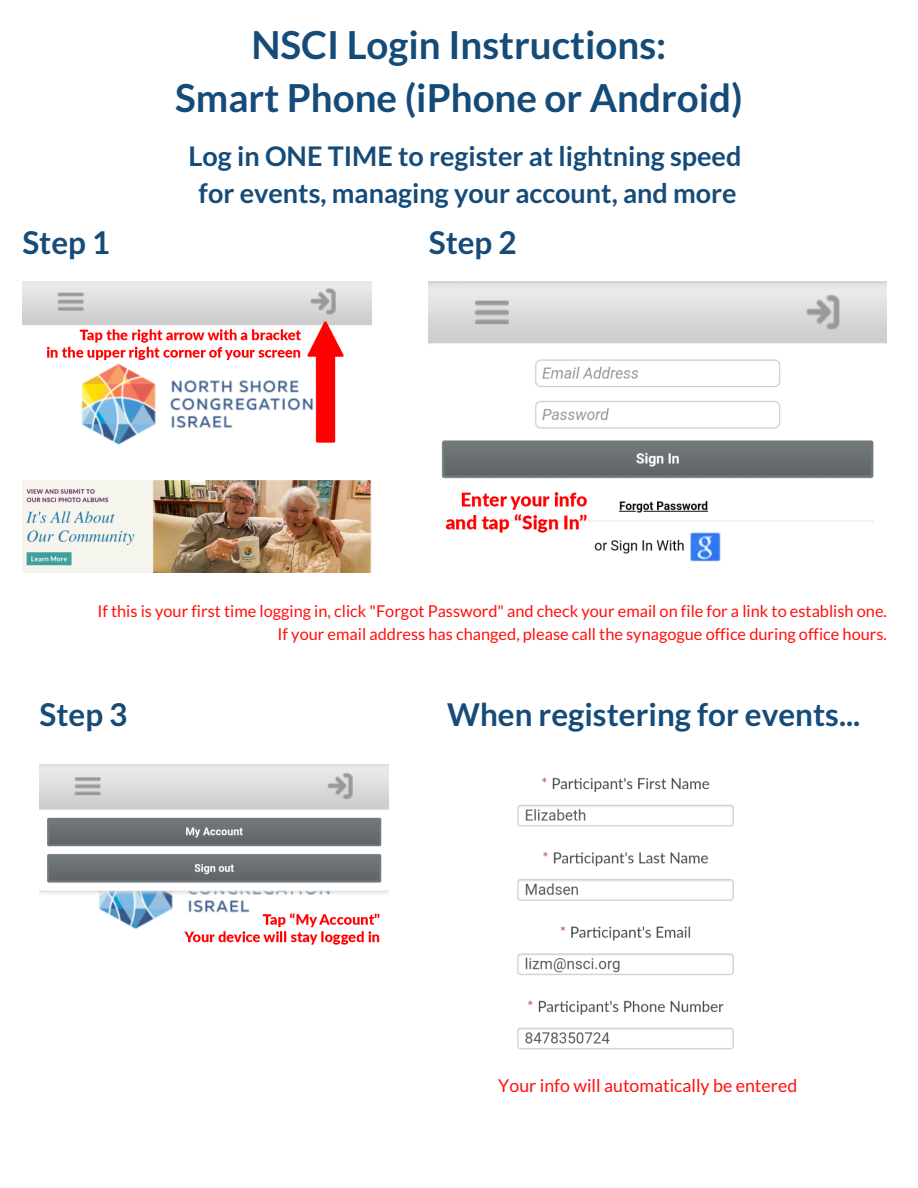
<style>
.page{position:relative;width:918px;height:1188px;background:#fff}
.page>*{position:absolute;margin:0;border:0;box-sizing:border-box;transform-origin:0 0}
.t1{font:700 38.55px "Lato";color:#154b79}
.t2{font:700 31.35px "Lato";color:#154b79}
.t3{font:700 27px "Lato";color:#154b79}
.t4{font:17.7px "Lato";color:#ff100d}
.t5{font:16.35px "Lato";color:#ff100d}
</style>
<div class="page">
<img style="left:22px;top:282px;width:349px;height:290px">
<img style="left:429px;top:282px;width:458px;height:280px">
<img style="left:40px;top:764px;width:348px;height:181px">
<img style="left:517px;top:777px;width:217px;height:273px">
<p class="t1" style="left:251px;top:20px;width:417px">NSCI Login Instructions:</p>
<p class="t1" style="left:175px;top:73px;width:569px">Smart Phone (iPhone or Android)</p>
<p class="t3" style="left:189px;top:139px;width:554px">Log in ONE TIME to register at lightning speed</p>
<p class="t3" style="left:199px;top:176px;width:540px">for events, managing your account, and more</p>
<p class="t2" style="left:22px;top:223px;width:89px">Step 1</p>
<p class="t2" style="left:429px;top:223px;width:89px">Step 2</p>
<p class="t5" style="left:97px;top:601px;width:791px">If this is your first time logging in, click "Forgot Password" and check your email on file for a link to establish one.</p>
<p class="t5" style="left:278px;top:624px;width:611px">If your email address has changed, please call the synagogue office during office hours.</p>
<p class="t2" style="left:40px;top:695px;width:89px">Step 3</p>
<p class="t2" style="left:447px;top:695px;width:415px">When registering for events...</p>
<p class="t4" style="left:498px;top:1075px;width:300px">Your info will automatically be entered</p>
</div>
